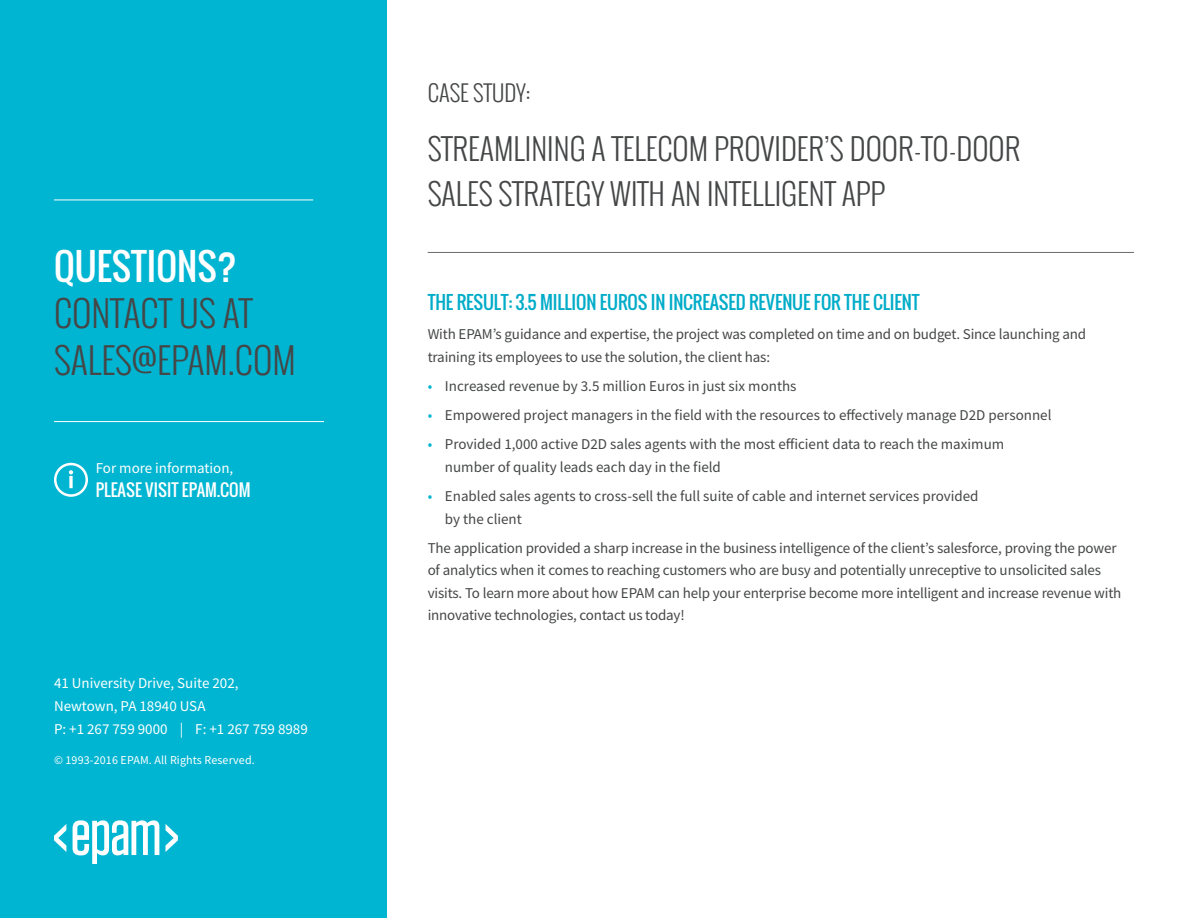
<style>
.page{position:relative;width:1188px;height:918px;background:#fff}
.page>*{position:absolute;margin:0;border:0;box-sizing:border-box;transform-origin:0 0}
.t1{font:300 36px/46.5px "Oswald";color:#454647}
.t2{font:300 30px/45px "Oswald";color:#454647}
.t3{font:300 22.5px "Oswald";color:#454647}
.t4{font:18px "Oswald";letter-spacing:-.01em;color:#00acc8}
.t5{font:16.5px "Oswald";color:#fff}
.t6{font:15px/22.5px "Source Sans Pro";letter-spacing:-.01em;color:#454647}
.t7{font:15px "Source Sans Pro";color:#fff}
.t8{font:12px "Source Sans Pro";letter-spacing:.01em;color:#fff}
.s1{font-weight:400;color:#fff}
.s2{color:#00b5d1}
</style>
<div class="page">
<div style="left:0;top:0;width:387px;height:918px;background:#00b5d1"></div>
<hr style="left:54px;top:421px;width:270px;height:1px;background:#fff">
<hr style="left:54px;top:200px;width:259px;height:1px;background:#fff">
<svg style="left:54px;top:463px;width:34px;height:34px"></svg>
<svg style="left:73px;top:820px;width:86px;height:44px"></svg>
<svg style="left:54px;top:824px;width:12px;height:28px"></svg>
<svg style="left:166px;top:824px;width:12px;height:28px"></svg>
<hr style="left:428px;top:252px;width:706px;height:1px;background:#6c6c6f">
<p class="t1" style="left:54px;top:244px;width:243px"><span class="s1">QUESTIONS?<br></span>CONTACT US AT<br>SALES@EPAM.COM</p>
<p class="t7" style="left:96px;top:458px;width:139px">For more information,</p>
<p class="t5" style="left:96px;top:477px;width:156px">PLEASE VISIT EPAM.COM</p>
<p class="t7" style="left:54px;top:674px;width:186px">41 University Drive, Suite 202,</p>
<p class="t7" style="left:54px;top:696px;width:153px">Newtown, PA 18940 USA</p>
<p class="t7" style="left:54px;top:719px;width:255px">P: +1 267 759 9000 | F: +1 267 759 8989</p>
<p class="t8" style="left:54px;top:752px;width:202px">© 1993-2016 EPAM. All Rights Reserved.</p>
<p class="t3" style="left:428px;top:77px;width:104px">CASE STUDY:</p>
<p class="t2" style="left:428px;top:126px;width:594px">STREAMLINING A TELECOM PROVIDER’S DOOR-TO-DOOR<br>SALES STRATEGY WITH AN INTELLIGENT APP</p>
<p class="t4" style="left:428px;top:289px;width:494px">THE RESULT: 3.5 MILLION EUROS IN INCREASED REVENUE FOR THE CLIENT</p>
<p class="t6" style="left:428px;top:323px;width:660px">With EPAM’s guidance and expertise, the project was completed on time and on budget. Since launching and training its employees to use the solution, the client has:</p>
<p class="t6" style="left:428px;top:375px;width:370px"><span class="s2">•</span> Increased revenue by 3.5 million Euros in just six months</p>
<p class="t6" style="left:428px;top:404px;width:625px"><span class="s2">•</span> Empowered project managers in the field with the resources to effectively manage D2D personnel</p>
<p class="t6" style="left:445px;top:433px;width:561px;text-indent:-17px"><span class="s2">•</span> Provided 1,000 active D2D sales agents with the most efficient data to reach the maximum number of quality leads each day in the field</p>
<p class="t6" style="left:445px;top:485px;width:535px;text-indent:-17px"><span class="s2">•</span> Enabled sales agents to cross-sell the full suite of cable and internet services provided by the client</p>
<p class="t6" style="left:428px;top:537px;width:695px">The application provided a sharp increase in the business intelligence of the client’s salesforce, proving the power of analytics when it comes to reaching customers who are busy and potentially unreceptive to unsolicited sales visits. To learn more about how EPAM can help your enterprise become more intelligent and increase revenue with innovative technologies, contact us today!</p>
</div>
